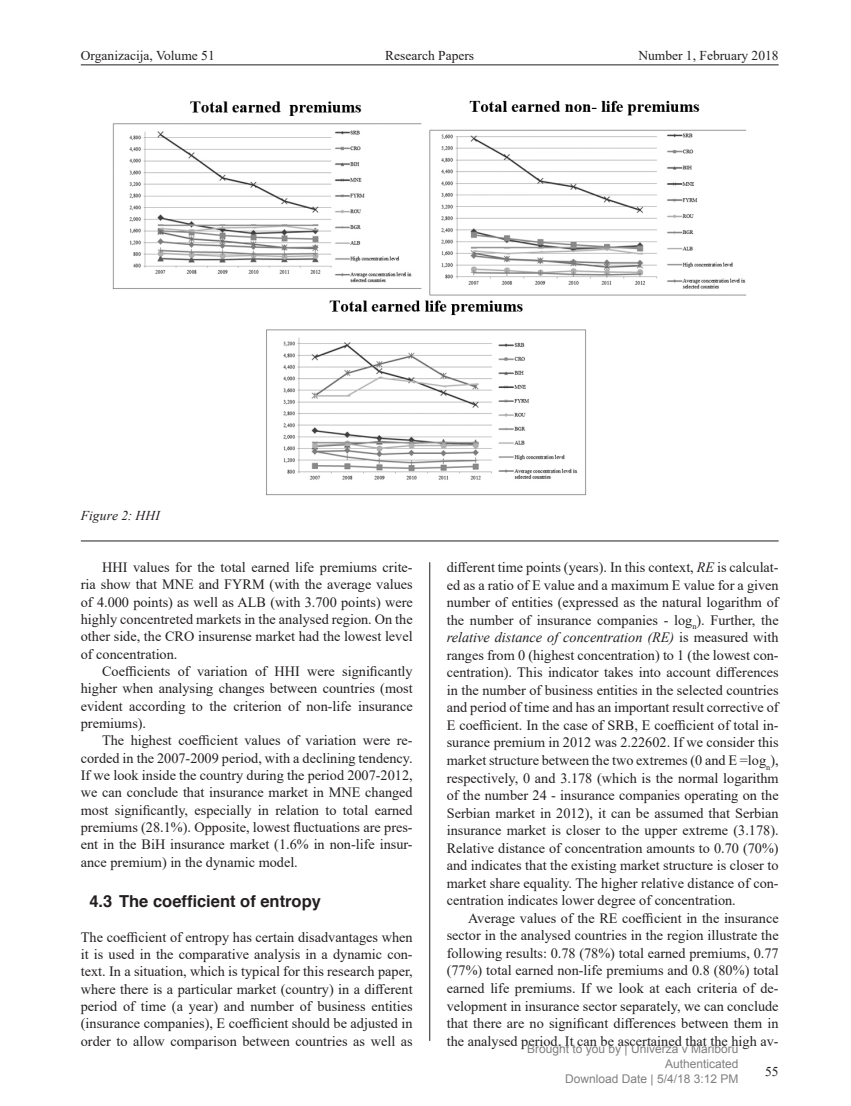
<style>
.page{position:relative;width:851px;height:1106px;background:#fff}
.page>*{position:absolute;margin:0;border:0;box-sizing:border-box;transform-origin:0 0}
.t1{font:700 16.5px "Helvetica";color:#231f20}
.Besedilo{font:14.25px/17.5px "Times New Roman";color:#231f20;text-align:justify}
.t2{font:13.5px "Times New Roman";color:#231f20}
.Oznaka_tabele__slike{font:italic 13.5px "Times New Roman";letter-spacing:.015em;color:#231f20}
.t3{font:12px/15px "Arial";color:#808080;text-align:right}
.s1{font-style:italic}
</style>
<div class="page">
<hr style="left:81px;top:64px;width:697px;height:1px;background:#231f20">
<img style="left:112px;top:100px;width:634px;height:396px">
<hr style="left:429px;top:562px;width:1px;height:478px;background:#231f20">
<hr style="left:81px;top:540px;width:697px;height:1px;background:#231f20">
<p class="t2" style="left:81px;top:46px;width:135px">Organizacija, Volume 51</p>
<p class="t2" style="left:385px;top:46px;width:90px">Research Papers</p>
<p class="t2" style="left:638px;top:46px;width:142px">Number 1, February 2018</p>
<p class="Oznaka_tabele__slike" style="left:81px;top:506px;width:81px">Figure 2: HHI</p>
<p class="Besedilo" style="left:81px;top:558px;width:333px;text-indent:21px">HHI values for the total earned life premiums crite&shy;ria show that MNE and FYRM (with the average values of 4.000 points) as well as ALB (with 3.700 points) were highly concentreted markets in the analysed region. On the other side, the CRO insurense market had the lowest level of concentration.</p>
<p class="Besedilo" style="left:81px;top:662px;width:333px;text-indent:21px">Coefficients of variation of HHI were significantly higher when analysing changes between countries (most evident according to the criterion of non-life insurance premiums).</p>
<p class="Besedilo" style="left:81px;top:731px;width:333px;text-indent:21px">The highest coefficient values of variation were re&shy;corded in the 2007-2009 period, with a declining tendency.<br>If we look inside the country during the period 2007-2012, we can conclude that insurance market in MNE changed most significantly, especially in relation to total earned premiums (28.1%). Opposite, lowest fluctuations are pres&shy;ent in the BiH insurance market (1.6% in non-life insur&shy;ance premium) in the dynamic model.</p>
<p class="t1" style="left:89px;top:887px;width:233px">4.3 The coefficient of entropy</p>
<p class="Besedilo" style="left:81px;top:927px;width:333px">The coefficient of entropy has certain disadvantages when it is used in the comparative analysis in a dynamic con&shy;text. In a situation, which is typical for this research paper, where there is a particular market (country) in a different period of time (a year) and number of business entities (insurance companies), E coefficient should be adjusted in order to allow comparison between countries as well as</p>
<p class="Besedilo" style="left:446px;top:558px;width:333px">different time points (years). In this context, <span class="s1">RE</span> is calculat&shy;ed as a ratio of E value and a maximum E value for a given number of entities (expressed as the natural logarithm of the number of insurance companies - log<sub>n</sub>). Further, the <span class="s1">relative distance of concentration (RE)</span> is measured with ranges from 0 (highest concentration) to 1 (the lowest con&shy;centration). This indicator takes into account differences in the number of business entities in the selected countries and period of time and has an important result corrective of E coefficient. In the case of SRB, E coefficient of total in&shy;surance premium in 2012 was 2.22602. If we consider this market structure between the two extremes (0 and E =log<sub>n</sub>), respectively, 0 and 3.178 (which is the normal logarithm of the number 24 - insurance companies operating on the Serbian market in 2012), it can be assumed that Serbian insurance market is closer to the upper extreme (3.178).<br>Relative distance of concentration amounts to 0.70 (70%) and indicates that the existing market structure is closer to market share equality. The higher relative distance of con&shy;centration indicates lower degree of concentration.</p>
<p class="Besedilo" style="left:446px;top:908px;width:333px;text-indent:21px">Average values of the RE coefficient in the insurance sector in the analysed countries in the region illustrate the following results: 0.78 (78%) total earned premiums, 0.77 (77%) total earned non-life premiums and 0.8 (80%) total earned life premiums. If we look at each criteria of de&shy;velopment in insurance sector separately, we can conclude that there are no significant differences between them in the analysed period. It can be ascertained that the high av-</p>
<p class="t3" style="left:527px;top:1042px;width:213px">Brought to you by | Univerza v Mariboru<br>Authenticated<br>Download Date | 5/4/18 3:12 PM</p>
<p class="t2" style="left:765px;top:1062px;width:15px">55</p>
</div>
